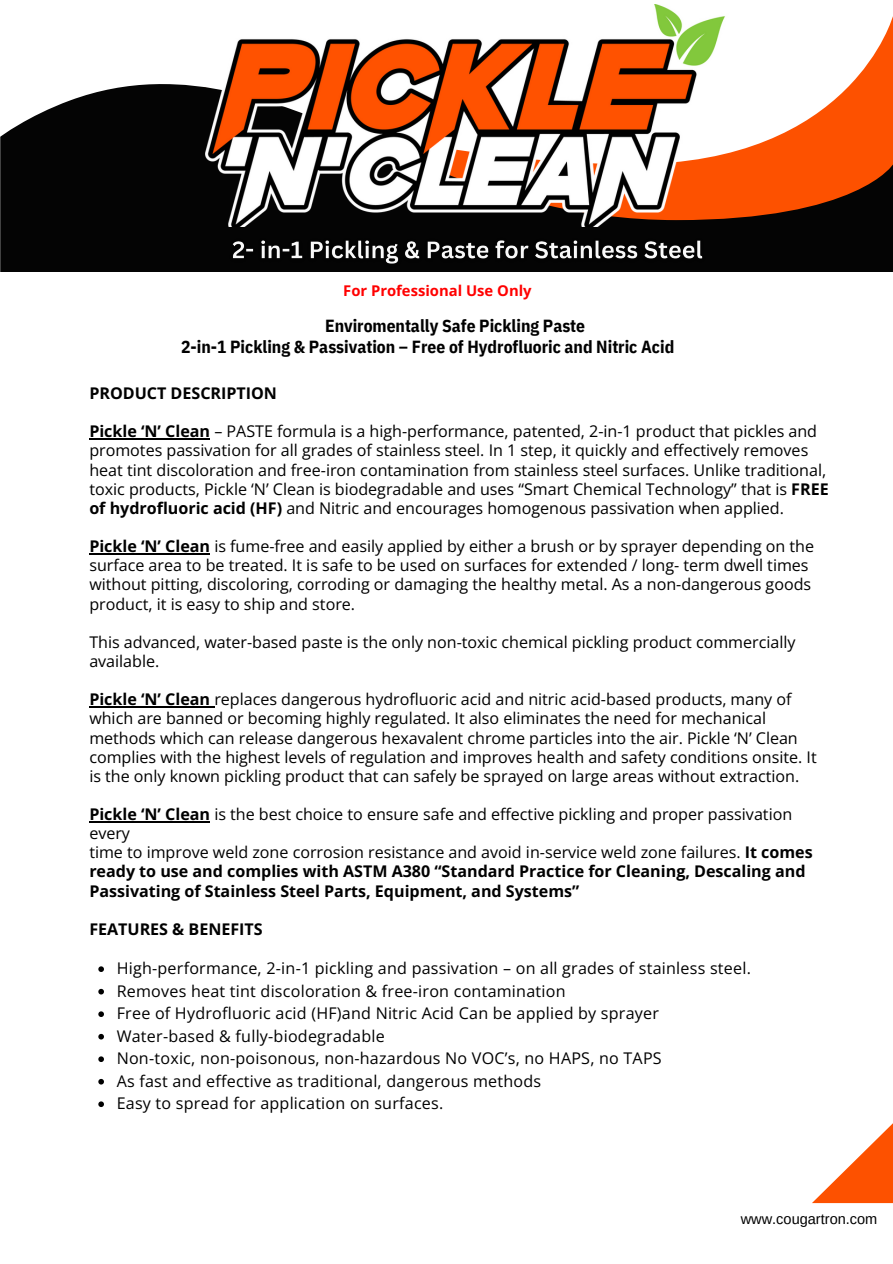
<style>
.page{position:relative;width:893px;height:1264px;background:#fff}
.page>*{position:absolute;margin:0;border:0;box-sizing:border-box;transform-origin:0 0}
.t1{font:700 17.55px/20.9px "IBM Plex Sans Cond";color:#000}
.t2{font:16.05px/19.2px "Open Sans";color:#000}
.t3{font:700 16.05px/19.2px "Open Sans";color:#000}
.t4{font:700 14.85px "Open Sans";color:#f00}
.t5{font:14.55px "Arimo";color:#000}
.s1{font-weight:700}
.s2{font-weight:400}
</style>
<div class="page">
<hr style="left:89px;top:438px;width:121px;height:1px;background:#000">
<hr style="left:89px;top:553px;width:121px;height:1px;background:#000">
<hr style="left:89px;top:706px;width:125px;height:1px;background:#000">
<hr style="left:89px;top:821px;width:121px;height:1px;background:#000">
<svg style="left:98px;top:966px;width:6px;height:6px"></svg>
<svg style="left:98px;top:988px;width:6px;height:6px"></svg>
<svg style="left:98px;top:1011px;width:6px;height:6px"></svg>
<svg style="left:98px;top:1033px;width:6px;height:6px"></svg>
<svg style="left:98px;top:1056px;width:6px;height:6px"></svg>
<svg style="left:98px;top:1078px;width:6px;height:6px"></svg>
<svg style="left:98px;top:1101px;width:6px;height:6px"></svg>
<svg style="left:0;top:58px;width:892px;height:214px;fill:#040404"></svg>
<img style="left:205px;top:4px;width:524px;height:223px">
<img style="left:226px;top:233px;width:482px;height:38px">
<svg style="left:813px;top:1124px;width:79px;height:78px"></svg>
<p class="t4" style="left:343px;top:280px;width:190px">For Professional Use Only</p>
<p class="t1" style="left:181px;top:315px;width:495px;text-indent:144px">Enviromentally Safe Pickling Paste<br>2-in-1 Pickling &amp; Passivation – Free of Hydrofluoric and Nitric Acid</p>
<h3 class="t3" style="left:89px;top:383px;width:189px">PRODUCT DESCRIPTION</h3>
<h5 class="t2" style="left:89px;top:421px;width:740px"><span class="s1">Pickle ‘N’ Clean</span> – PASTE formula is a high-performance, patented, 2-in-1 product that pickles and promotes passivation for all grades of stainless steel. In 1 step, it quickly and effectively removes heat tint discoloration and free-iron contamination from stainless steel surfaces. Unlike traditional, toxic products, Pickle ‘N’ Clean is biodegradable and uses “Smart Chemical Technology” that is <span class="s1">FREE of hydrofluoric acid (HF)</span> and Nitric and encourages homogenous passivation when applied.</h5>
<h3 class="t2" style="left:89px;top:536px;width:726px"><span class="s1">Pickle ‘N’ Clean</span> is fume-free and easily applied by either a brush or by sprayer depending on the surface area to be treated. It is safe to be used on surfaces for extended / long- term dwell times without pitting, discoloring, corroding or damaging the healthy metal. As a non-dangerous goods product, it is easy to ship and store.</h3>
<h2 class="t2" style="left:89px;top:632px;width:707px">This advanced, water-based paste is the only non-toxic chemical pickling product commercially available.</h2>
<h4 class="t2" style="left:89px;top:689px;width:729px"><span class="s1">Pickle ‘N’ Clean</span> replaces dangerous hydrofluoric acid and nitric acid-based products, many of which are banned or becoming highly regulated. It also eliminates the need for mechanical methods which can release dangerous hexavalent chrome particles into the air. Pickle ‘N’ Clean complies with the highest levels of regulation and improves health and safety conditions onsite. It is the only known pickling product that can safely be sprayed on large areas without extraction.</h4>
<h4 class="t3" style="left:89px;top:804px;width:724px">Pickle ‘N’ Clean <span class="s2">is the best choice to ensure safe and effective pickling and proper passivation every<br>time to improve weld zone corrosion resistance and avoid in-service weld zone failures.</span> It comes ready to use and complies with ASTM A380 “Standard Practice for Cleaning, Descaling and Passivating of Stainless Steel Parts, Equipment, and Systems”</h4>
<h4 class="t3" style="left:89px;top:919px;width:175px">FEATURES &amp; BENEFITS</h4>
<h4 class="t2" style="left:117px;top:958px;width:635px">High-performance, 2-in-1 pickling and passivation – on all grades of stainless steel.</h4>
<h4 class="t2" style="left:117px;top:980px;width:450px">Removes heat tint discoloration &amp; free-iron contamination</h4>
<h2 class="t2" style="left:117px;top:1003px;width:543px">Free of Hydrofluoric acid (HF)and Nitric Acid Can be applied by sprayer</h2>
<p class="t2" style="left:117px;top:1025px;width:269px">Water-based &amp; fully-biodegradable</p>
<p class="t2" style="left:117px;top:1048px;width:546px">Non-toxic, non-poisonous, non-hazardous No VOC’s, no HAPS, no TAPS</p>
<p class="t2" style="left:117px;top:1070px;width:426px">As fast and effective as traditional, dangerous methods</p>
<p class="t2" style="left:117px;top:1093px;width:328px">Easy to spread for application on surfaces.</p>
<p class="t5" style="left:740px;top:1210px;width:138px">www.cougartron.com</p>
</div>
